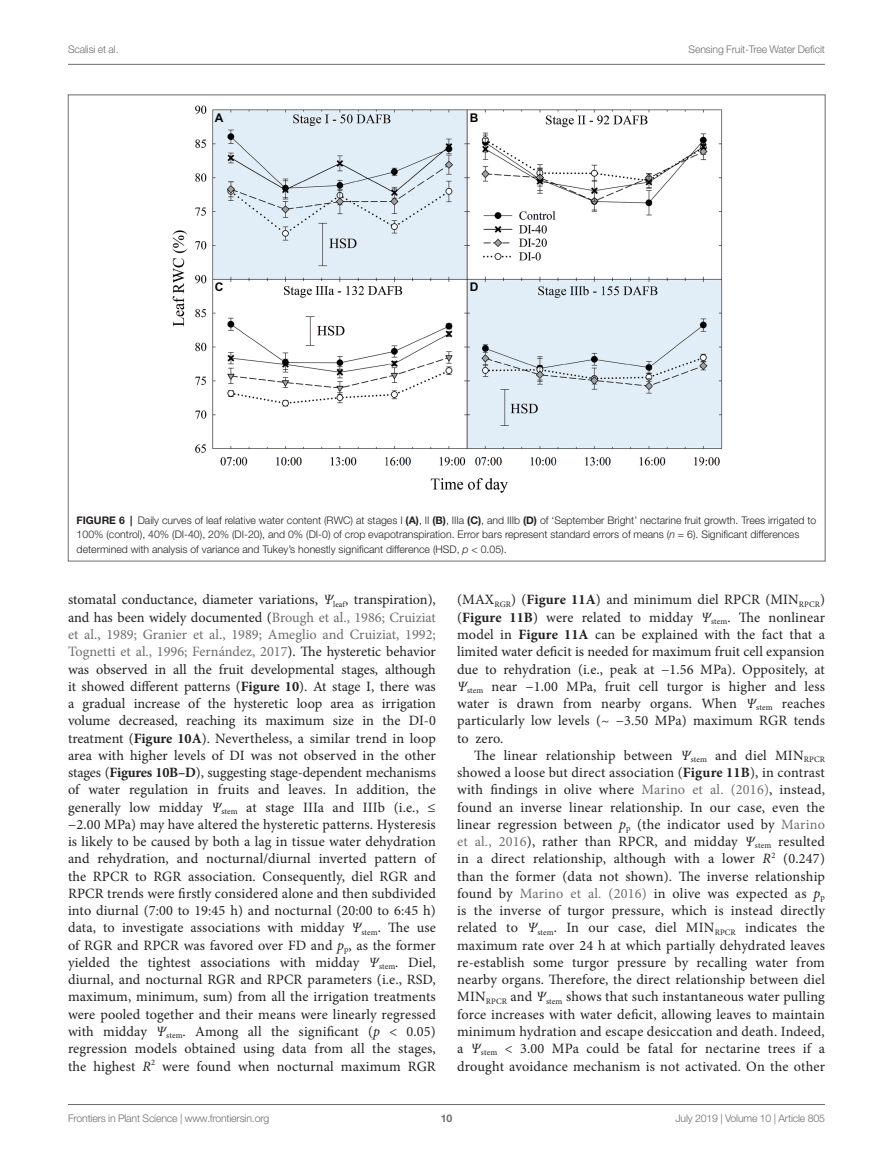
<style>
.page{position:relative;width:893px;height:1170px;background:#fff}
.page>*{position:absolute;margin:0;border:0;box-sizing:border-box;transform-origin:0 0}
.TEXT{font:14.25px/17.2px "Minion Pro";letter-spacing:.01em;color:#231f20;text-align:justify}
.t1{font:700 12px "Arial";color:#030505}
.FIG_LEG{font:300 10.5px/14.2px "Helvetica Neue LT Std";color:#231f20}
.t2{font:300 10.5px "Helvetica Neue LT Std";letter-spacing:-.015em;color:#6c6d70}
.t3{font:700 10.5px "Helvetica Neue LT Std";color:#6c6d70}
.s1{font-weight:700}
.s2{font-style:italic}
.s3{color:#6c6d70}
</style>
<div class="page">
<hr style="left:68px;top:64px;width:757px;height:1px;background:#6c6d70">
<hr style="left:68px;top:1104px;width:757px;height:1px;background:#6c6d70">
<img style="left:172px;top:105px;width:551px;height:388px">
<p class="t2" style="left:68px;top:42px;width:52px">Scalisi et al.</p>
<p class="t2" style="left:689px;top:42px;width:138px">Sensing Fruit-Tree Water Deficit</p>
<p class="t1" style="left:215px;top:110px;width:10px">A</p>
<p class="t1" style="left:470px;top:110px;width:10px">B</p>
<p class="t1" style="left:215px;top:278px;width:10px">C</p>
<p class="t1" style="left:470px;top:278px;width:10px">D</p>
<p class="FIG_LEG" style="left:77px;top:513px;width:741px"><span class="s1">FIGURE 6 |</span> Daily curves of leaf relative water content (RWC) at stages I <span class="s1">(A)</span>, II <span class="s1">(B)</span>, IIIa <span class="s1">(C)</span>, and IIIb <span class="s1">(D)</span> of ‘September Bright’ nectarine fruit growth. Trees irrigated to<br>100% (control), 40% (DI-40), 20% (DI-20), and 0% (DI-0) of crop evapotranspiration. Error bars represent standard errors of means (<span class="s2">n</span> = 6). Significant differences determined with analysis of variance and Tukey’s honestly significant difference (HSD, <span class="s2">p</span> &lt; 0.05).</p>
<p class="TEXT" style="left:68px;top:591px;width:369px">stomatal conductance, diameter variations, <span class="s2">Ψ</span><sub>leaf</sub>, transpiration), and has been widely documented (<span class="s3">Brough et al., 1986; Cruiziat et al., 1989; Granier et al., 1989; Ameglio and Cruiziat, 1992; Tognetti et al., 1996; Fernández, 2017</span>). The hysteretic behavior was observed in all the fruit developmental stages, although it showed different patterns (<span class="s1">Figure 10</span>). At stage I, there was a gradual increase of the hysteretic loop area as irrigation volume decreased, reaching its maximum size in the DI-0 treatment (<span class="s1">Figure 10A</span>). Nevertheless, a similar trend in loop area with higher levels of DI was not observed in the other stages (<span class="s1">Figures 10B–D</span>), suggesting stage-dependent mechanisms of water regulation in fruits and leaves. In addition, the generally low midday <span class="s2">Ψ</span><sub>stem</sub> at stage IIIa and IIIb (i.e., ≤ −2.00 MPa) may have altered the hysteretic patterns. Hysteresis is likely to be caused by both a lag in tissue water dehydration and rehydration, and nocturnal/diurnal inverted pattern of the RPCR to RGR association. Consequently, diel RGR and RPCR trends were firstly considered alone and then subdivided into diurnal (7:00 to 19:45 h) and nocturnal (20:00 to 6:45 h) data, to investigate associations with midday <span class="s2">Ψ</span><sub>stem</sub>. The use of RGR and RPCR was favored over FD and <span class="s2">p</span><sub>p</sub>, as the former yielded the tightest associations with midday <span class="s2">Ψ</span><sub>stem</sub>. Diel, diurnal, and nocturnal RGR and RPCR parameters (i.e., RSD, maximum, minimum, sum) from all the irrigation treatments were pooled together and their means were linearly regressed with midday <span class="s2">Ψ</span><sub>stem</sub>. Among all the significant (<span class="s2">p</span> &lt; 0.05) regression models obtained using data from all the stages, the highest <span class="s2">R</span><sup>2</sup> were found when nocturnal maximum RGR</p>
<p class="TEXT" style="left:457px;top:591px;width:369px">(MAX<sub>RGR</sub>) (<span class="s1">Figure 11A</span>) and minimum diel RPCR (MIN<sub>RPCR</sub>) (<span class="s1">Figure 11B</span>) were related to midday <span class="s2">Ψ</span><sub>stem</sub>. The nonlinear model in <span class="s1">Figure 11A</span> can be explained with the fact that a limited water deficit is needed for maximum fruit cell expansion due to rehydration (i.e., peak at −1.56 MPa). Oppositely, at <span class="s2">Ψ</span><sub>stem</sub> near −1.00 MPa, fruit cell turgor is higher and less water is drawn from nearby organs. When <span class="s2">Ψ</span><sub>stem</sub> reaches particularly low levels (~ −3.50 MPa) maximum RGR tends to zero.</p>
<p class="TEXT" style="left:457px;top:746px;width:369px;text-indent:17px">The linear relationship between <span class="s2">Ψ</span><sub>stem</sub> and diel MIN<sub>RPCR </sub>showed a loose but direct association (<span class="s1">Figure 11B</span>), in contrast with findings in olive where <span class="s3">Marino et al. (2016)</span>, instead, found an inverse linear relationship. In our case, even the linear regression between <span class="s2">p</span><sub>p</sub> (the indicator used by <span class="s3">Marino et al., 2016</span>), rather than RPCR, and midday <span class="s2">Ψ</span><sub>stem</sub> resulted in a direct relationship, although with a lower <span class="s2">R</span><sup>2</sup> (0.247) than the former (data not shown). The inverse relationship found by <span class="s3">Marino et al. (2016)</span> in olive was expected as <span class="s2">p</span><sub>p </sub>is the inverse of turgor pressure, which is instead directly related to <span class="s2">Ψ</span><sub>stem</sub>. In our case, diel MIN<sub>RPCR</sub> indicates the maximum rate over 24 h at which partially dehydrated leaves re-establish some turgor pressure by recalling water from nearby organs. Therefore, the direct relationship between diel MIN<sub>RPCR</sub> and <span class="s2">Ψ</span><sub>stem</sub> shows that such instantaneous water pulling force increases with water deficit, allowing leaves to maintain minimum hydration and escape desiccation and death. Indeed, a <span class="s2">Ψ</span><sub>stem</sub> &lt; 3.00 MPa could be fatal for nectarine trees if a drought avoidance mechanism is not activated. On the other</p>
<p class="t2" style="left:68px;top:1111px;width:203px">Frontiers in Plant Science | www.frontiersin.org</p>
<p class="t3" style="left:441px;top:1111px;width:13px">10</p>
<p class="t2" style="left:675px;top:1111px;width:151px">July 2019 | Volume 10 | Article 805</p>
</div>
